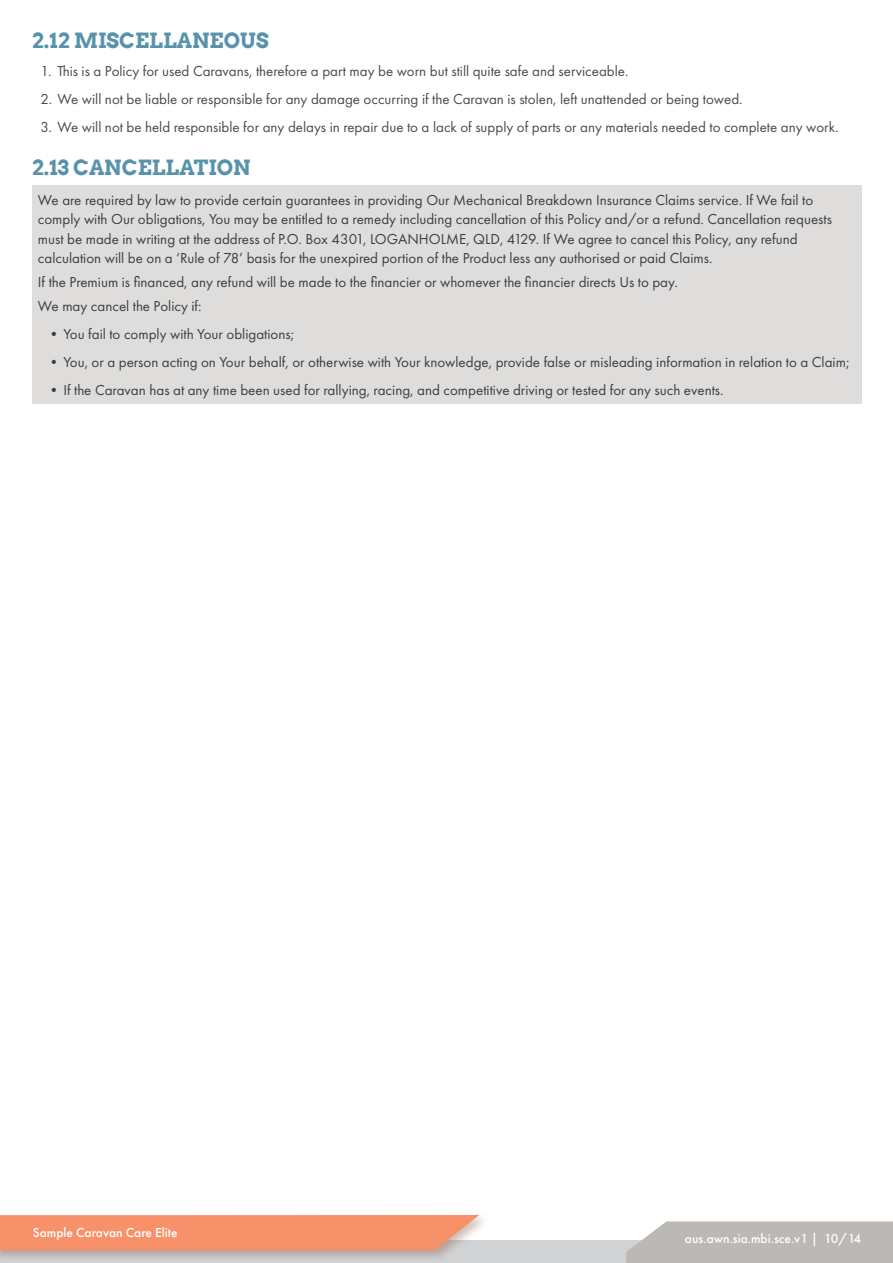
<style>
.page{position:relative;width:893px;height:1263px;background:#fff}
.page>*{position:absolute;margin:0;border:0;box-sizing:border-box;transform-origin:0 0}
.H2_Arvo{font:700 21px "Arvo";color:#5893ab}
.Body_Text{font:15px/19.5px "Futura PT";color:#3e3e3f}
.t1{font:15px "Futura PT";color:#4a4b4c}
.t2{font:500 13.5px "Futura PT";color:#fff}
</style>
<div class="page">
<div style="left:32px;top:185px;width:829px;height:218px;background:#dfdddc"></div>
<div style="left:0;top:1241px;width:893px;height:22px;background:#d1d2d4"></div>
<svg style="left:626px;top:1221px;width:267px;height:42px;background:#bfbcb9"></svg>
<div style="left:0;top:1211px;width:490px;height:52px;background:#804931;opacity:.35"></div>
<svg style="left:0;top:1215px;width:479px;height:35px;background:#f4946e"></svg>
<p class="H2_Arvo" style="left:32px;top:27px;width:239px">2.12 MISCELLANEOUS</p>
<p class="t1" style="left:40px;top:62px;width:590px">1. This is a Policy for used Caravans, therefore a part may be worn but still quite safe and serviceable.</p>
<p class="t1" style="left:40px;top:90px;width:704px">2. We will not be liable or responsible for any damage occurring if the Caravan is stolen, left unattended or being towed.</p>
<p class="t1" style="left:40px;top:118px;width:800px">3. We will not be held responsible for any delays in repair due to a lack of supply of parts or any materials needed to complete any work.</p>
<p class="H2_Arvo" style="left:32px;top:154px;width:220px">2.13 CANCELLATION</p>
<p class="Body_Text" style="left:38px;top:190px;width:796px">We are required by law to provide certain guarantees in providing Our Mechanical Breakdown Insurance Claims service. If We fail to comply with Our obligations, You may be entitled to a remedy including cancellation of this Policy and/or a refund. Cancellation requests must be made in writing at the address of P.O. Box 4301, LOGANHOLME, QLD, 4129. If We agree to cancel this Policy, any refund calculation will be on a ‘Rule of 78’ basis for the unexpired portion of the Product less any authorised or paid Claims.</p>
<p class="Body_Text" style="left:38px;top:272px;width:641px">If the Premium is financed, any refund will be made to the financier or whomever the financier directs Us to pay.</p>
<p class="Body_Text" style="left:38px;top:296px;width:165px">We may cancel the Policy if:</p>
<p class="Body_Text" style="left:46px;top:324px;width:249px">•You fail to comply with Your obligations;</p>
<p class="Body_Text" style="left:46px;top:352px;width:804px">•You, or a person acting on Your behalf, or otherwise with Your knowledge, provide false or misleading information in relation to a Claim;</p>
<p class="Body_Text" style="left:46px;top:380px;width:679px">•If the Caravan has at any time been used for rallying, racing, and competitive driving or tested for any such events.</p>
<p class="t2" style="left:33px;top:1224px;width:146px">Sample Caravan Care Elite</p>
<p class="t2" style="left:685px;top:1230px;width:178px">aus.awn.sia.mbi.sce.v1 | 10/14</p>
</div>
